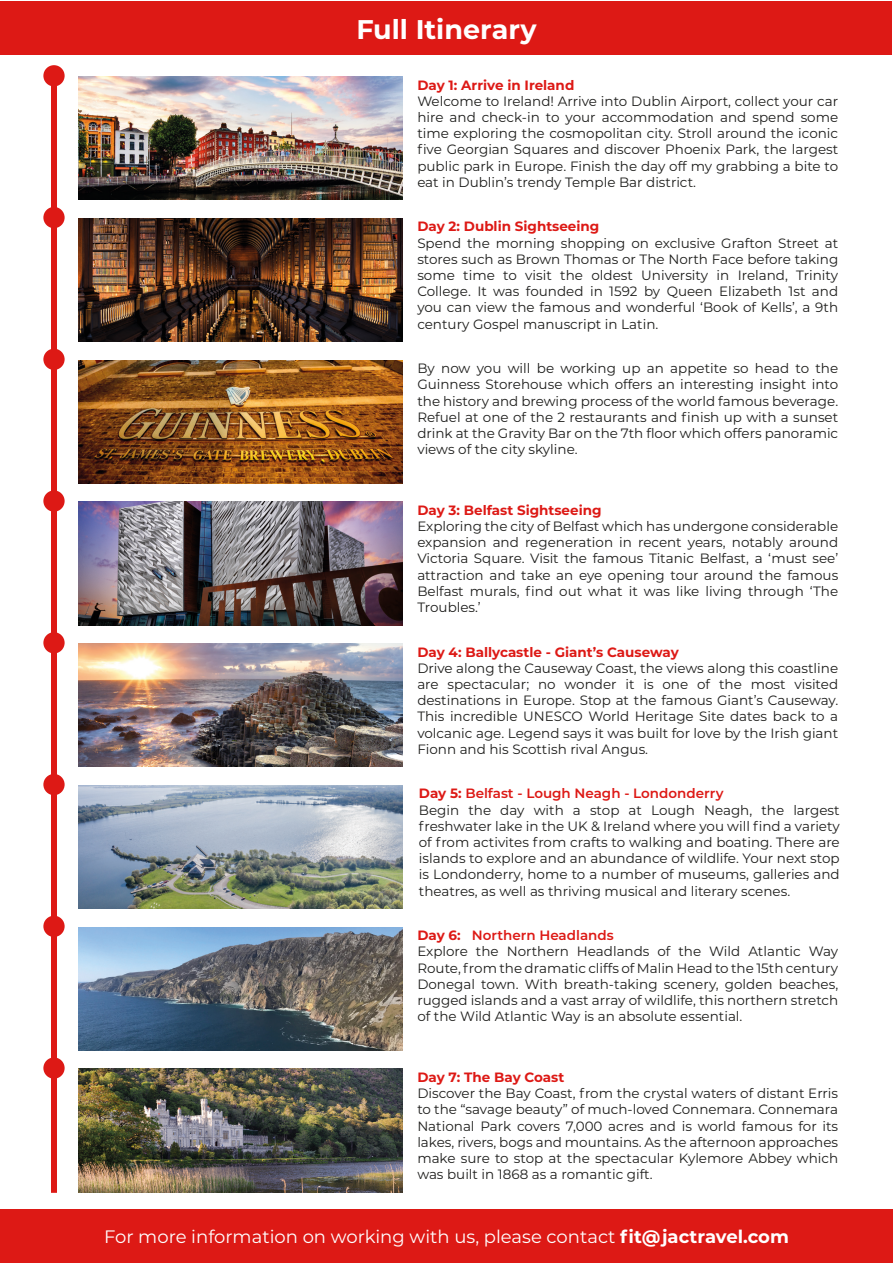
<style>
.page{position:relative;width:893px;height:1263px;background:#fff}
.page>*{position:absolute;margin:0;border:0;box-sizing:border-box;transform-origin:0 0}
.t1{font:700 27px "Montserrat";color:#fff}
.t2{font:18px "Montserrat";color:#fff}
.t3{font:13.5px/16.2px "Montserrat";color:#1d1d1b;text-align:justify}
.t4{font:700 13.5px "Montserrat";color:#dd1915}
.t5{font:600 13.5px "Montserrat";color:#dd1915}
.s1{font-weight:700}
</style>
<div class="page">
<div style="left:1px;top:1px;width:891px;height:54px;background:#dd1915"></div>
<div style="left:0;top:1209px;width:893px;height:54px;background:#dd1915"></div>
<img style="left:79px;top:77px;width:323px;height:123px">
<img style="left:79px;top:218px;width:323px;height:124px">
<img style="left:79px;top:360px;width:323px;height:123px">
<img style="left:79px;top:502px;width:323px;height:123px">
<img style="left:79px;top:643px;width:323px;height:124px">
<img style="left:79px;top:785px;width:323px;height:123px">
<img style="left:79px;top:927px;width:323px;height:123px">
<img style="left:79px;top:1069px;width:323px;height:123px">
<div style="left:51px;top:76px;width:6px;height:1117px;background:#dd1915"></div>
<div style="left:43px;top:65px;width:22px;height:21px;background:#dd1915;border-radius:50%"></div>
<div style="left:43px;top:207px;width:22px;height:21px;background:#dd1915;border-radius:50%"></div>
<div style="left:43px;top:349px;width:22px;height:21px;background:#dd1915;border-radius:50%"></div>
<div style="left:43px;top:490px;width:22px;height:22px;background:#dd1915;border-radius:50%"></div>
<div style="left:43px;top:632px;width:22px;height:21px;background:#dd1915;border-radius:50%"></div>
<div style="left:43px;top:774px;width:22px;height:21px;background:#dd1915;border-radius:50%"></div>
<div style="left:43px;top:916px;width:22px;height:21px;background:#dd1915;border-radius:50%"></div>
<div style="left:43px;top:1057px;width:22px;height:22px;background:#dd1915;border-radius:50%"></div>
<p class="t1" style="left:356px;top:10px;width:182px">Full Itinerary</p>
<p class="t4" style="left:417px;top:75px;width:159px">Day 1: Arrive in Ireland</p>
<p class="t3" style="left:417px;top:92px;width:422px">Welcome to Ireland! Arrive into Dublin Airport, collect your car hire and check-in to your accommodation and spend some time exploring the cosmopolitan city. Stroll around the iconic five Georgian Squares and discover Phoenix Park, the largest public park in Europe. Finish the day off my grabbing a bite to eat in Dublin’s trendy Temple Bar district.</p>
<p class="t4" style="left:417px;top:217px;width:184px">Day 2: Dublin Sightseeing</p>
<p class="t3" style="left:417px;top:234px;width:422px">Spend the morning shopping on exclusive Grafton Street at stores such as Brown Thomas or The North Face before taking some time to visit the oldest University in Ireland, Trinity College. It was founded in 1592 by Queen Elizabeth 1st and you can view the famous and wonderful ‘Book of Kells’, a 9th century Gospel manuscript in Latin.</p>
<p class="t3" style="left:417px;top:360px;width:422px">By now you will be working up an appetite so head to the Guinness Storehouse which offers an interesting insight into the history and brewing process of the world famous beverage.<br>Refuel at one of the 2 restaurants and finish up with a sunset drink at the Gravity Bar on the 7th floor which offers panoramic views of the city skyline.</p>
<p class="t4" style="left:417px;top:500px;width:186px">Day 3: Belfast Sightseeing</p>
<p class="t3" style="left:417px;top:518px;width:422px">Exploring the city of Belfast which has undergone considerable expansion and regeneration in recent years, notably around Victoria Square. Visit the famous Titanic Belfast, a ‘must see’ attraction and take an eye opening tour around the famous Belfast murals, find out what it was like living through ‘The Troubles.’</p>
<p class="t4" style="left:417px;top:642px;width:263px">Day 4: Ballycastle - Giant’s Causeway</p>
<p class="t3" style="left:417px;top:659px;width:422px">Drive along the Causeway Coast, the views along this coastline are spectacular; no wonder it is one of the most visited destinations in Europe. Stop at the famous Giant’s Causeway.<br>This incredible UNESCO World Heritage Site dates back to a volcanic age. Legend says it was built for love by the Irish giant Fionn and his Scottish rival Angus.</p>
<p class="t5" style="left:419px;top:784px;width:306px"><span class="s1">Day 5:</span> Belfast - Lough Neagh - Londonderry</p>
<p class="t3" style="left:419px;top:801px;width:422px">Begin the day with a stop at Lough Neagh, the largest freshwater lake in the UK &amp; Ireland where you will find a variety of from activites from crafts to walking and boating. There are islands to explore and an abundance of wildlife. Your next stop is Londonderry, home to a number of museums, galleries and theatres, as well as thriving musical and literary scenes.</p>
<p class="t5" style="left:417px;top:926px;width:198px"><span class="s1">Day 6:</span> Northern Headlands</p>
<p class="t3" style="left:417px;top:943px;width:422px">Explore the Northern Headlands of the Wild Atlantic Way Route, from the dramatic cliffs of Malin Head to the 15th century Donegal town. With breath-taking scenery, golden beaches, rugged islands and a vast array of wildlife, this northern stretch of the Wild Atlantic Way is an absolute essential.</p>
<p class="t4" style="left:417px;top:1067px;width:148px">Day 7: The Bay Coast</p>
<p class="t3" style="left:417px;top:1085px;width:422px">Discover the Bay Coast, from the crystal waters of distant Erris to the “savage beauty” of much-loved Connemara. Connemara National Park covers 7,000 acres and is world famous for its lakes, rivers, bogs and mountains. As the afternoon approaches make sure to stop at the spectacular Kylemore Abbey which was built in 1868 as a romantic gift.</p>
<p class="t2" style="left:104px;top:1224px;width:686px">For more information on working with us, please contact <span class="s1">fit@jactravel.com</span></p>
</div>
